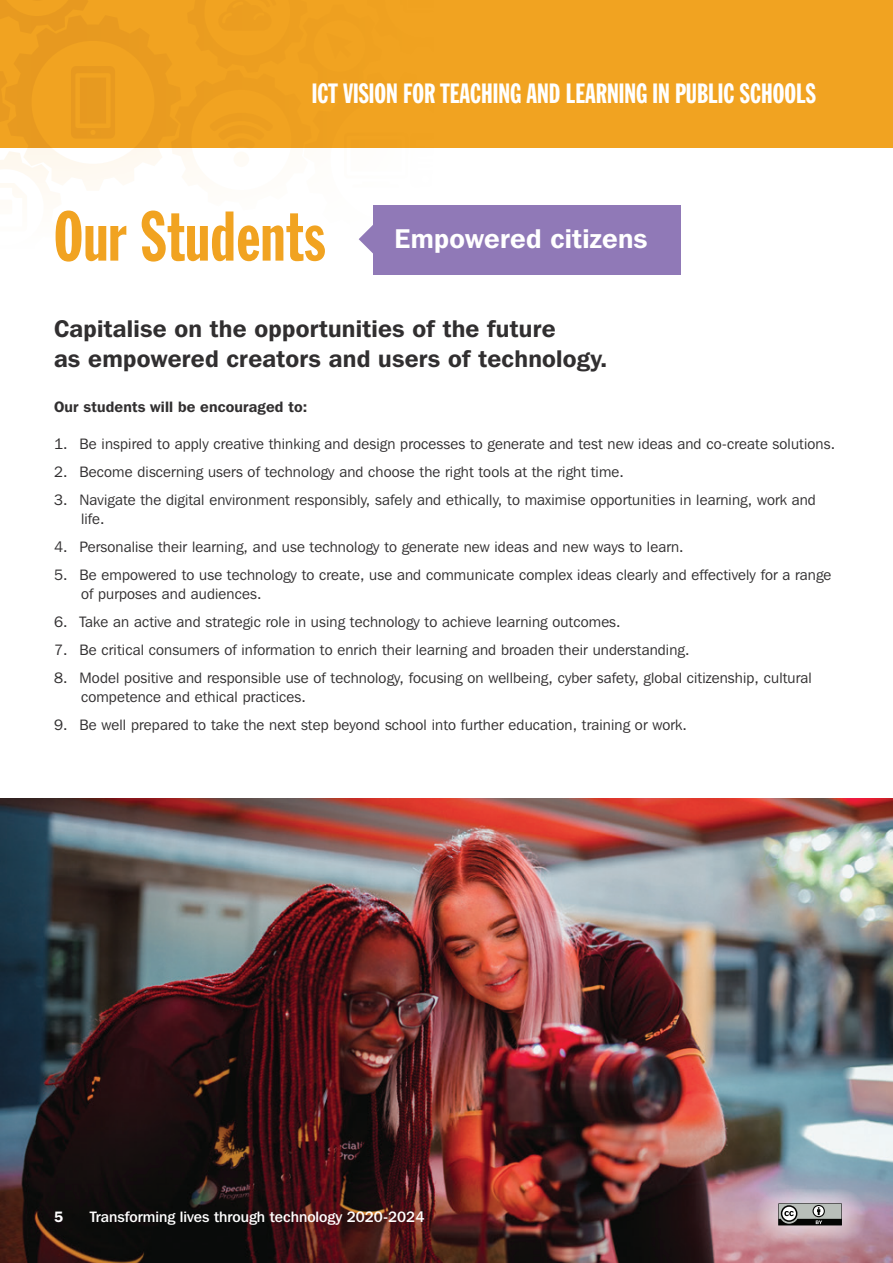
<style>
.page{position:relative;width:893px;height:1263px;background:#fff}
.page>*{position:absolute;margin:0;border:0;box-sizing:border-box;transform-origin:0 0}
.t1{font:69px "Franklin Gothic Extra Cond";letter-spacing:.01em;color:#f1a321}
.t2{font:27.45px "Franklin Gothic Extra Cond";color:#fff}
.t3{font:600 27px "Franklin Gothic IT Cby BT";letter-spacing:.01em;color:#fff}
.t4{font:600 24px/30px "Franklin Gothic IT Cby BT";letter-spacing:.01em;color:#312f30}
.t5{font:15px/19.5px "Franklin Gothic IT Cby BT";letter-spacing:.01em;color:#312f30}
.t6{font:500 15px "Franklin Gothic IT Cby BT";color:#fff}
.t7{font:600 15px "Franklin Gothic IT Cby BT";letter-spacing:.01em;color:#312f30}
.t8{font:600 15px "Franklin Gothic IT Cby BT";color:#fff}
</style>
<div class="page">
<div style="left:0;top:0;width:893px;height:147px;background:#f1a321"></div>
<img style="left:0;top:798px;width:893px;height:465px">
<svg style="left:0;top:147px;width:593px;height:107px"></svg>
<div style="left:373px;top:205px;width:307px;height:69px;background:#9079b7"></div>
<svg style="left:757px;top:1189px;width:109px;height:54px;background:#c6b0bd"></svg>
<svg style="left:778px;top:1203px;width:64px;height:22px"></svg>
<h2 class="t2" style="left:312px;top:79px;width:506px">ICT VISION FOR TEACHING AND LEARNING IN PUBLIC SCHOOLS</h2>
<h1 class="t1" style="left:54px;top:199px;width:273px">Our Students</h1>
<h3 class="t3" style="left:394px;top:222px;width:255px">Empowered citizens</h3>
<h3 class="t4" style="left:54px;top:313px;width:555px">Capitalise on the opportunities of the future<br>as empowered creators and users of technology.</h3>
<p class="t7" style="left:54px;top:398px;width:255px">Our students will be encouraged to:</p>
<p class="t5" style="left:54px;top:434px;width:783px">1. Be inspired to apply creative thinking and design processes to generate and test new ideas and co-create solutions.</p>
<p class="t5" style="left:54px;top:462px;width:571px">2. Become discerning users of technology and choose the right tools at the right time.</p>
<p class="t5" style="left:81px;top:489px;width:736px;text-indent:-27px">3. Navigate the digital environment responsibly, safely and ethically, to maximise opportunities in learning, work and life.</p>
<p class="t5" style="left:54px;top:537px;width:631px">4. Personalise their learning, and use technology to generate new ideas and new ways to learn.</p>
<p class="t5" style="left:81px;top:565px;width:752px;text-indent:-27px">5. Be empowered to use technology to create, use and communicate complex ideas clearly and effectively for a range of purposes and audiences.</p>
<p class="t5" style="left:54px;top:612px;width:568px">6. Take an active and strategic role in using technology to achieve learning outcomes.</p>
<p class="t5" style="left:54px;top:640px;width:637px">7. Be critical consumers of information to enrich their learning and broaden their understanding.</p>
<p class="t5" style="left:81px;top:668px;width:732px;text-indent:-27px">8. Model positive and responsible use of technology, focusing on wellbeing, cyber safety, global citizenship, cultural competence and ethical practices.</p>
<p class="t5" style="left:54px;top:715px;width:634px">9. Be well prepared to take the next step beyond school into further education, training or work.</p>
<p class="t8" style="left:54px;top:1207px;width:11px">5</p>
<p class="t6" style="left:90px;top:1207px;width:336px">Transforming lives through technology 2020-2024</p>
</div>
